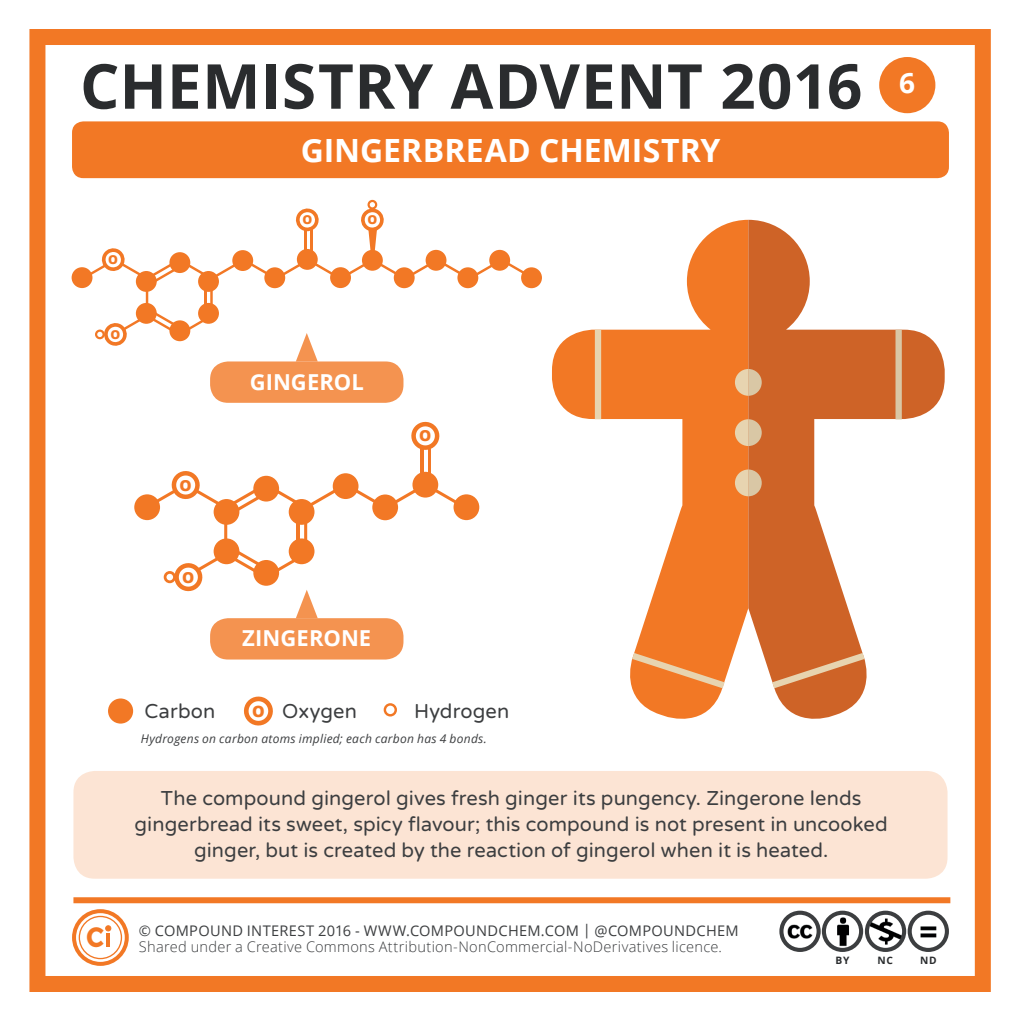
<style>
.page{position:relative;width:1021px;height:1021px;background:#fff}
.page>*{position:absolute;margin:0;border:0;box-sizing:border-box;transform-origin:0 0}
.t1{font:700 62px "Open Sans";letter-spacing:.005em;color:#2a2c2e}
.t2{font:700 32px "Open Sans";color:#fff}
.t3{font:700 28px "Montserrat";color:#f27825;scale:.9 1}
.t4{font:700 28px "Open Sans";color:#fff}
.t5{font:700 22px "Open Sans";letter-spacing:.005em;color:#fff}
.t6{font:20px/26px "Varela Round";letter-spacing:.005em;color:#3c3e40;text-align:center}
.t7{font:800 15.4px "Open Sans";color:#f27825}
.t8{font:300 14.6px "Open Sans";letter-spacing:.02em;color:#3c3e40}
.t9{font:14.6px "Open Sans";letter-spacing:.02em;color:#3c3e40}
.t10{font:800 12.4px "Open Sans";color:#f27825}
.t11{font:italic 12px "Open Sans";letter-spacing:.025em;color:#3c3e40}
.t12{font:700 10.2px "Open Sans";color:#2a2c2e}
.s1{font-family:"Open Sans";font-weight:800;font-size:15.8px;color:#f27825}
</style>
<div class="page">
<div style="left:29px;top:29px;width:961px;height:962px;border:16px solid #f27825"></div>
<svg style="left:552px;top:220px;width:196px;height:499px"></svg>
<svg style="left:748px;top:220px;width:196px;height:499px"></svg>
<div style="left:595px;top:329px;width:6px;height:90px;background:#e7d4b0"></div>
<div style="left:895px;top:329px;width:6px;height:90px;background:#d9c7a5"></div>
<svg style="left:735px;top:369px;width:26px;height:27px"></svg>
<svg style="left:735px;top:419px;width:26px;height:27px"></svg>
<svg style="left:735px;top:469px;width:26px;height:27px"></svg>
<svg style="left:765px;top:648px;width:106px;height:45px;background:#d5804c"></svg>
<svg style="left:625px;top:648px;width:106px;height:45px;background:#f1904b"></svg>
<div style="left:879px;top:57px;width:56px;height:56px;background:#f27825;border-radius:50%"></div>
<div style="left:72px;top:121px;width:876px;height:57px;background:#f27825;border-radius:11px"></div>
<img style="left:781px;top:912px;width:37px;height:37px;border-radius:19px">
<div style="left:779px;top:910px;width:41px;height:41px;border:4px solid #3c3e40;border-radius:50%"></div>
<img style="left:823px;top:912px;width:38px;height:37px;border-radius:19px">
<div style="left:821px;top:910px;width:42px;height:41px;border:4px solid #3c3e40;border-radius:50%"></div>
<img style="left:867px;top:912px;width:37px;height:37px;border-radius:19px">
<div style="left:864px;top:910px;width:42px;height:41px;border:4px solid #3c3e40;border-radius:50%"></div>
<img style="left:909px;top:912px;width:37px;height:37px;border-radius:19px">
<div style="left:907px;top:910px;width:41px;height:41px;border:4px solid #3c3e40;border-radius:50%"></div>
<svg style="left:76px;top:913px;width:49px;height:48px"></svg>
<div style="left:72px;top:909px;width:57px;height:56px;border:4px solid #f27825;border-radius:50%"></div>
<div style="left:79px;top:915px;width:43px;height:44px;border:1px solid #f27825;border-radius:50%"></div>
<svg style="left:106px;top:925px;width:5px;height:6px"></svg>
<hr style="left:106px;top:932px;width:4px;height:14px;background:#f27825">
<div style="left:73px;top:897px;width:877px;height:6px;background:#f27825"></div>
<div style="left:73px;top:771px;width:874px;height:107px;background:#fce4d4;border-radius:21px"></div>
<div style="left:108px;top:698px;width:25px;height:25px;background:#f27825;border-radius:50%"></div>
<svg style="left:243px;top:696px;width:30px;height:30px"></svg>
<svg style="left:385px;top:704px;width:11px;height:11px"></svg>
<div style="left:383px;top:703px;width:14px;height:13px;border:2px solid #f27825;border-radius:50%"></div>
<hr style="left:420px;top:438px;width:3px;height:49px;background:#f27826">
<hr style="left:428px;top:438px;width:3px;height:49px;background:#f27826">
<div style="left:134px;top:494px;width:26px;height:26px;background:#f27825;border-radius:50%"></div>
<div style="left:453px;top:494px;width:26px;height:26px;background:#f27825;border-radius:50%"></div>
<svg style="left:411px;top:421px;width:29px;height:34px"></svg>
<div style="left:72px;top:267px;width:20px;height:21px;background:#f27825;border-radius:50%"></div>
<div style="left:521px;top:267px;width:21px;height:21px;background:#f27825;border-radius:50%"></div>
<div style="left:367px;top:200px;width:10px;height:9px;border:2px solid #f27825;border-radius:50%"></div>
<div style="left:210px;top:361px;width:193px;height:42px;background:#f49350;border-radius:18px"></div>
<svg style="left:82px;top:204px;width:452px;height:157px"></svg>
<div style="left:210px;top:618px;width:193px;height:41px;background:#f49350;border-radius:18px"></div>
<svg style="left:145px;top:465px;width:321px;height:153px"></svg>
<h1 class="t1" style="left:80px;top:42px;width:783px">CHEMISTRY ADVENT 2016</h1>
<h2 class="t2" style="left:301px;top:128px;width:421px">GINGERBREAD CHEMISTRY</h2>
<p class="t10" style="left:108px;top:250px;width:11px">O</p>
<p class="t10" style="left:110px;top:325px;width:11px">O</p>
<p class="t7" style="left:180px;top:473px;width:14px">O</p>
<p class="t10" style="left:302px;top:210px;width:11px">O</p>
<p class="t10" style="left:367px;top:210px;width:11px">O</p>
<p class="t5" style="left:250px;top:366px;width:116px">GINGEROL</p>
<p class="t7" style="left:419px;top:424px;width:14px">O</p>
<h3 class="t4" style="left:899px;top:63px;width:17px">6</h3>
<p class="t7" style="left:182px;top:565px;width:14px">O</p>
<p class="t5" style="left:242px;top:623px;width:130px">ZINGERONE</p>
<p class="t6" style="left:144px;top:699px;width:72px">Carbon</p>
<p class="t6" style="left:252px;top:698px;width:106px"><span class="s1">O</span> Oxygen</p>
<p class="t6" style="left:414px;top:699px;width:96px">Hydrogen</p>
<p class="t11" style="left:141px;top:730px;width:347px">Hydrogens on carbon atoms implied; each carbon has 4 bonds.</p>
<p class="t6" style="left:134px;top:785px;width:754px">The compound gingerol gives fresh ginger its pungency. Zingerone lends gingerbread its sweet, spicy flavour; this compound is not present in uncooked ginger, but is created by the reaction of gingerol when it is heated.</p>
<h3 class="t3" style="left:86px;top:919px;width:21px">C</h3>
<p class="t9" style="left:139px;top:920px;width:601px">© COMPOUND INTEREST 2016 - WWW.COMPOUNDCHEM.COM | @COMPOUNDCHEM</p>
<p class="t8" style="left:139px;top:936px;width:584px">Shared under a Creative Commons Attribution-NonCommercial-NoDerivatives licence.</p>
<p class="t12" style="left:835px;top:952px;width:15px">BY</p>
<p class="t12" style="left:877px;top:952px;width:17px">NC</p>
<p class="t12" style="left:920px;top:952px;width:18px">ND</p>
</div>
